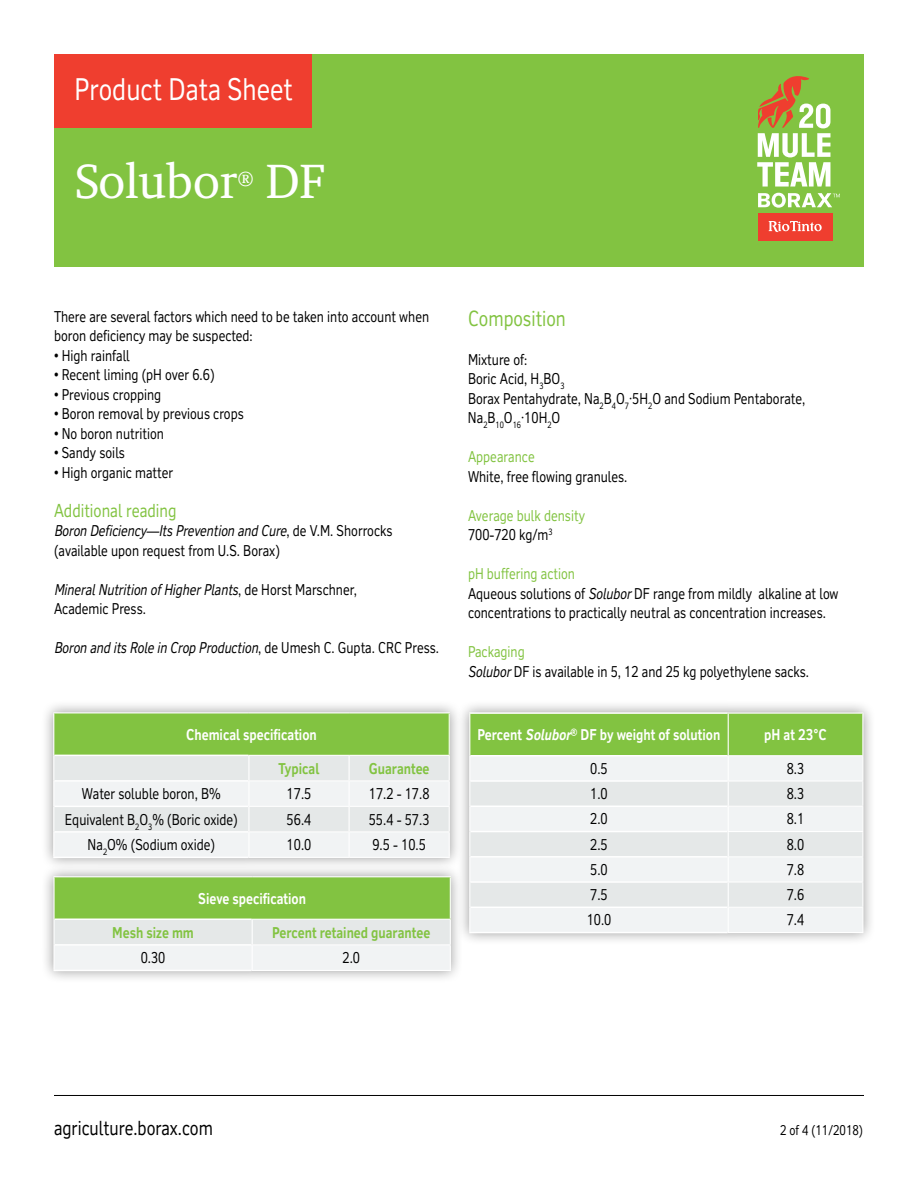
<style>
.page{position:relative;width:918px;height:1188px;background:#fff}
.page>*{position:absolute;margin:0;border:0;box-sizing:border-box;transform-origin:0 0}
.t1{font:49.5px "RT Albanese";color:#fff}
.t2{font:30px "RT Vickerman";color:#fff;scale:.85 1}
.t3{font:21px "RT Vickerman";color:#82c341;scale:.85 1}
.t4{font:21px "RT Albanese";color:#fff}
.t5{font:19.5px "RT Vickerman";color:#000;scale:.85 1}
.t6{font:18px "RT Vickerman";color:#82c341;scale:.85 1}
.t7{font:15px/19.5px "RT Vickerman";color:#000;scale:.85 1}
.t8{font:700 15px "RT Vickerman";color:#fff;scale:.85 1}
.t9{font:italic 15px "RT Vickerman";color:#000;scale:.85 1}
.t10{font:700 15px "RT Vickerman";color:#82c341;scale:.85 1}
.t11{font:15px/19.5px "RT Vickerman";color:#82c341;scale:.85 1}
.t12{font:13.5px "RT Vickerman";color:#000;scale:.85 1}
.s1{font-style:italic}
.s2{font-style:normal}
.s3{color:#000}
.s4{color:#82c341}
</style>
<div class="page">
<hr style="left:54px;top:1095px;width:810px;height:1px;background:#000">
<div style="left:54px;top:54px;width:810px;height:213px;background:#82c341"></div>
<svg style="left:757px;top:76px;width:73px;height:111px"></svg>
<svg style="left:758px;top:193px;width:82px;height:15px"></svg>
<div style="left:758px;top:213px;width:75px;height:27px;background:#ef3e2f"></div>
<svg style="left:769px;top:221px;width:53px;height:11px"></svg>
<div style="left:54px;top:54px;width:257px;height:73px;background:#ef3e2f"></div>
<div style="left:41px;top:700px;width:422px;height:171px;background:#000;opacity:.4"></div>
<div style="left:54px;top:713px;width:395px;height:42px;background:#82c341"></div>
<hr style="left:53px;top:857px;width:195px;height:1px;background:#fff">
<hr style="left:449px;top:713px;width:1px;height:42px;background:#fff">
<hr style="left:53px;top:712px;width:196px;height:1px;background:#fff">
<hr style="left:53px;top:713px;width:1px;height:42px;background:#fff">
<hr style="left:249px;top:712px;width:100px;height:1px;background:#fff">
<hr style="left:349px;top:712px;width:101px;height:1px;background:#fff">
<svg style="left:53px;top:755px;width:397px;height:102px"></svg>
<hr style="left:248px;top:831px;width:101px;height:1px;background:#fff">
<hr style="left:349px;top:831px;width:101px;height:1px;background:#fff">
<hr style="left:248px;top:857px;width:101px;height:1px;background:#fff">
<hr style="left:349px;top:857px;width:101px;height:1px;background:#fff">
<div style="left:41px;top:864px;width:423px;height:120px;background:#000;opacity:.4"></div>
<div style="left:54px;top:877px;width:396px;height:42px;background:#82c341"></div>
<hr style="left:53px;top:970px;width:199px;height:1px;background:#fff">
<hr style="left:450px;top:877px;width:1px;height:42px;background:#fff">
<hr style="left:53px;top:876px;width:199px;height:1px;background:#fff">
<hr style="left:53px;top:877px;width:2px;height:42px;background:#fff">
<hr style="left:252px;top:876px;width:199px;height:1px;background:#fff">
<hr style="left:53px;top:919px;width:2px;height:26px;background:#fff">
<hr style="left:53px;top:945px;width:2px;height:25px;background:#fff">
<svg style="left:54px;top:919px;width:397px;height:51px"></svg>
<hr style="left:252px;top:970px;width:199px;height:1px;background:#fff">
<div style="left:457px;top:700px;width:419px;height:246px;background:#000;opacity:.4"></div>
<hr style="left:469px;top:932px;width:259px;height:1px;background:#fff">
<hr style="left:469px;top:712px;width:259px;height:2px;background:#fff">
<svg style="left:469px;top:713px;width:394px;height:219px"></svg>
<hr style="left:728px;top:780px;width:135px;height:2px;background:#fff">
<hr style="left:728px;top:806px;width:135px;height:1px;background:#fff">
<hr style="left:728px;top:831px;width:135px;height:1px;background:#fff">
<hr style="left:728px;top:856px;width:135px;height:1px;background:#fff">
<hr style="left:728px;top:881px;width:135px;height:2px;background:#fff">
<hr style="left:728px;top:907px;width:135px;height:1px;background:#fff">
<hr style="left:728px;top:932px;width:135px;height:1px;background:#fff">
<h2 class="t2" style="left:75px;top:71px;width:258px">Product Data Sheet</h2>
<h1 class="t1" style="left:75px;top:152px;width:164px">Solubor</h1>
<h3 class="t4" style="left:237px;top:167px;width:18px">®</h3>
<h1 class="t1" style="left:266px;top:152px;width:61px">DF</h1>
<p class="t7" style="left:54px;top:306px;width:443px">There are several factors which need to be taken into account when boron deficiency may be suspected:</p>
<p class="t7" style="left:54px;top:345px;width:91px">• High rainfall</p>
<p class="t7" style="left:54px;top:365px;width:190px">• Recent liming (pH over 6.6)</p>
<p class="t7" style="left:54px;top:384px;width:128px">• Previous cropping</p>
<p class="t7" style="left:54px;top:404px;width:225px">• Boron removal by previous crops</p>
<p class="t7" style="left:54px;top:423px;width:131px">• No boron nutrition</p>
<p class="t7" style="left:54px;top:443px;width:85px">• Sandy soils</p>
<p class="t7" style="left:54px;top:462px;width:142px">• High organic matter</p>
<p class="t6" style="left:54px;top:499px;width:146px">Additional reading</p>
<p class="t7" style="left:54px;top:521px;width:400px"><span class="s1">Boron Deficiency—Its Prevention and Cure</span>, de V.M. Shorrocks (available upon request from U.S. Borax)</p>
<p class="t7" style="left:54px;top:579px;width:358px"><span class="s1">Mineral Nutrition of Higher Plants</span>, de Horst Marschner,<br>Academic Press.</p>
<p class="t9" style="left:54px;top:639px;width:455px">Boron and its Role in Crop Production<span class="s2">, de Umesh C. Gupta. CRC Press.</span></p>
<p class="t8" style="left:186px;top:725px;width:155px">Chemical specification</p>
<p class="t10" style="left:279px;top:759px;width:50px">Typical</p>
<p class="t10" style="left:369px;top:759px;width:73px">Guarantee</p>
<p class="t7" style="left:82px;top:784px;width:165px">Water soluble boron, B%</p>
<p class="t7" style="left:287px;top:784px;width:31px">17.5</p>
<p class="t7" style="left:369px;top:784px;width:73px">17.2 - 17.8</p>
<p class="t7" style="left:65px;top:809px;width:205px">Equivalent B<sub>2</sub>O<sub>3</sub>% (Boric oxide)</p>
<p class="t7" style="left:287px;top:809px;width:31px">56.4</p>
<p class="t7" style="left:369px;top:809px;width:73px">55.4 - 57.3</p>
<p class="t7" style="left:88px;top:835px;width:151px">Na<sub>2</sub>O% (Sodium oxide)</p>
<p class="t7" style="left:287px;top:835px;width:31px">10.0</p>
<p class="t7" style="left:372px;top:835px;width:64px">9.5 - 10.5</p>
<p class="t8" style="left:198px;top:889px;width:128px">Sieve specification</p>
<p class="t10" style="left:112px;top:923px;width:98px">Mesh size mm</p>
<p class="t10" style="left:272px;top:923px;width:188px">Percent retained guarantee</p>
<p class="t7" style="left:141px;top:948px;width:31px">0.30</p>
<p class="t7" style="left:342px;top:948px;width:22px">2.0</p>
<h3 class="t3" style="left:468px;top:306px;width:117px">Composition</h3>
<p class="t7" style="left:468px;top:350px;width:398px">Mixture of:<br>Boric Acid, H<sub>3</sub>BO<sub>3<br></sub>Borax Pentahydrate, Na<sub>2</sub>B<sub>4</sub>O<sub>7</sub>·5H<sub>2</sub>O and Sodium Pentaborate,<br>Na<sub>2</sub>B<sub>10</sub>O<sub>16</sub>·10H<sub>2</sub>O</p>
<p class="t11" style="left:468px;top:447px;width:80px">Appearance</p>
<p class="t7" style="left:468px;top:467px;width:189px">White, free flowing granules.</p>
<p class="t11" style="left:468px;top:506px;width:139px">Average bulk density<br><span class="s3">700-720 kg/m</span><sup>3</sup></p>
<p class="t7" style="left:468px;top:564px;width:437px"><span class="s4">pH buffering action<br></span>Aqueous solutions of <span class="s1">Solubor</span> DF range from mildly alkaline at low concentrations to practically neutral as concentration increases.</p>
<p class="t7" style="left:468px;top:642px;width:403px"><span class="s4">Packaging<br></span><span class="s1">Solubor</span> DF is available in 5, 12 and 25 kg polyethylene sacks.</p>
<p class="t8" style="left:478px;top:725px;width:287px">Percent <span class="s1">Solubor</span><sup>®</sup> DF by weight of solution</p>
<p class="t8" style="left:764px;top:725px;width:75px">pH at 23°C</p>
<p class="t7" style="left:590px;top:759px;width:22px">0.5</p>
<p class="t7" style="left:787px;top:759px;width:22px">8.3</p>
<p class="t7" style="left:590px;top:784px;width:22px">1.0</p>
<p class="t7" style="left:787px;top:784px;width:22px">8.3</p>
<p class="t7" style="left:590px;top:809px;width:22px">2.0</p>
<p class="t7" style="left:787px;top:809px;width:22px">8.1</p>
<p class="t7" style="left:590px;top:834px;width:22px">2.5</p>
<p class="t7" style="left:787px;top:834px;width:22px">8.0</p>
<p class="t7" style="left:590px;top:860px;width:22px">5.0</p>
<p class="t7" style="left:787px;top:860px;width:22px">7.8</p>
<p class="t7" style="left:590px;top:885px;width:22px">7.5</p>
<p class="t7" style="left:787px;top:885px;width:22px">7.6</p>
<p class="t7" style="left:587px;top:910px;width:31px">10.0</p>
<p class="t7" style="left:787px;top:910px;width:22px">7.4</p>
<h3 class="t5" style="left:54px;top:1116px;width:189px">agriculture.borax.com</h3>
<p class="t12" style="left:780px;top:1122px;width:99px">2 of 4 (11/2018)</p>
</div>
